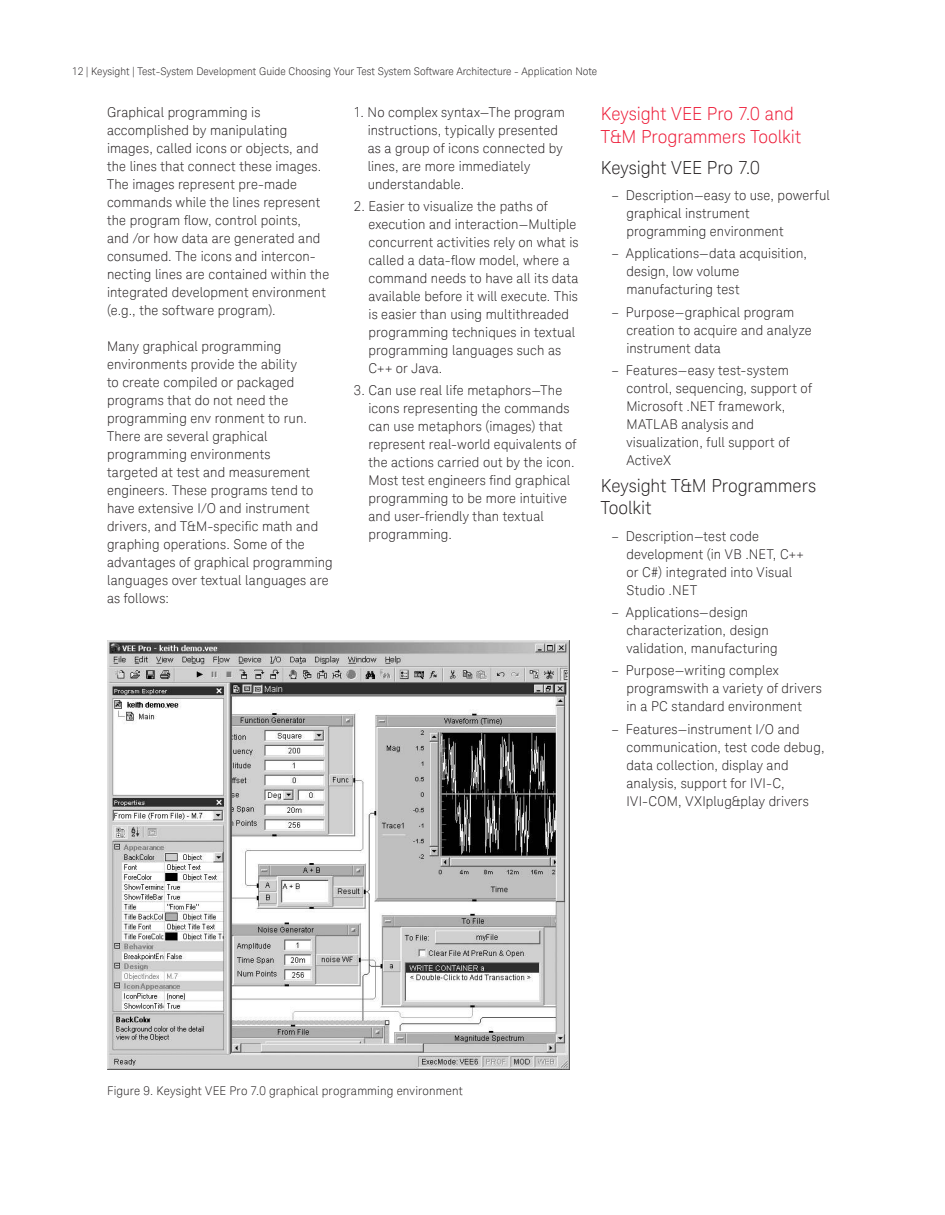
<style>
.page{position:relative;width:945px;height:1215px;background:#fff}
.page>*{position:absolute;margin:0;border:0;box-sizing:border-box;transform-origin:0 0}
.t1{font:300 18px/22.5px "Keysight Sans";letter-spacing:-.005em;color:#231f20}
.t2{font:300 18px/22.5px "Keysight Sans";letter-spacing:-.005em;color:#ed1a36}
.t3{font:300 13.5px/18px "Keysight Sans";letter-spacing:.01em;color:#231f20}
.t4{font:300 12px "Keysight Sans";letter-spacing:.01em;color:#231f20}
.t5{font:300 10.5px "Keysight Sans";color:#231f20}
</style>
<div class="page">
<img style="left:107px;top:641px;width:463px;height:429px">
<p class="t5" style="left:72px;top:67px;width:527px">12 | Keysight | Test-System Development Guide Choosing Your Test System Software Architecture - Application Note</p>
<p class="t3" style="left:107px;top:104px;width:224px">Graphical programming is accomplished by manipulating images, called icons or objects, and the lines that connect these images.<br>The images represent pre-made commands while the lines represent the program low, control points,<br>and /or how data are generated and consumed. The icons and intercon&shy;necting lines are contained within the integrated development environment (e.g., the software program).</p>
<p class="t3" style="left:107px;top:338px;width:227px">Many graphical programming environments provide the ability<br>to create compiled or packaged programs that do not need the programming env ronment to run.<br>There are several graphical programming environments<br>targeted at test and measurement engineers. These programs tend to have extensive I/O and instrument drivers, and T&amp;M-speciic math and graphing operations. Some of the advantages of graphical programming languages over textual languages are as follows:</p>
<p class="t3" style="left:368px;top:104px;width:199px;text-indent:-14px">1. No complex syntax—The program instructions, typically presented as a group of icons connected by lines, are more immediately understandable.</p>
<p class="t3" style="left:369px;top:197px;width:212px;text-indent:-15px">2. Easier to visualize the paths of execution and interaction—Multiple concurrent activities rely on what is called a data-low model, where a command needs to have all its data available before it will execute. This is easier than using multithreaded programming techniques in textual programming languages such as<br>C++ or Java.</p>
<p class="t3" style="left:369px;top:383px;width:209px;text-indent:-15px">3. Can use real life metaphors—The icons representing the commands can use metaphors (images) that represent real-world equivalents of the actions carried out by the icon.<br>Most test engineers ind graphical programming to be more intuitive and user-friendly than textual programming.</p>
<h1 class="t2" style="left:601px;top:104px;width:202px">Keysight VEE Pro 7.0 and<br>T&amp;M Programmers Toolkit</h1>
<h1 class="t1" style="left:601px;top:157px;width:161px">Keysight VEE Pro 7.0</h1>
<p class="t3" style="left:626px;top:187px;width:205px;text-indent:-15px">– Description—easy to use, powerful graphical instrument programming environment</p>
<p class="t3" style="left:626px;top:246px;width:182px;text-indent:-15px">– Applications—data acquisition, design, low volume manufacturing test</p>
<p class="t3" style="left:626px;top:304px;width:187px;text-indent:-15px">– Purpose—graphical program creation to acquire and analyze instrument data</p>
<p class="t3" style="left:626px;top:362px;width:187px;text-indent:-15px">– Features—easy test-system control, sequencing, support of<br>Microsoft .NET framework,<br>MATLAB analysis and visualization, full support of<br>ActiveX</p>
<h1 class="t1" style="left:601px;top:475px;width:217px">Keysight T&amp;M Programmers<br>Toolkit</h1>
<p class="t3" style="left:626px;top:528px;width:179px;text-indent:-15px">– Description—test code development (in VB .NET, C++ or C#) integrated into Visual<br>Studio .NET</p>
<p class="t3" style="left:626px;top:604px;width:153px;text-indent:-15px">– Applications—design characterization, design validation, manufacturing</p>
<p class="t3" style="left:626px;top:663px;width:197px;text-indent:-15px">– Purpose—writing complex programswith a variety of drivers in a PC standard environment</p>
<p class="t3" style="left:626px;top:721px;width:200px;text-indent:-15px">– Features—instrument I/O and communication, test code debug, data collection, display and analysis, support for IVI-C,<br>IVI-COM, VXIplug&amp;play drivers</p>
<p class="t4" style="left:107px;top:1084px;width:357px">Figure 9. Keysight VEE Pro 7.0 graphical programming environment</p>
</div>
